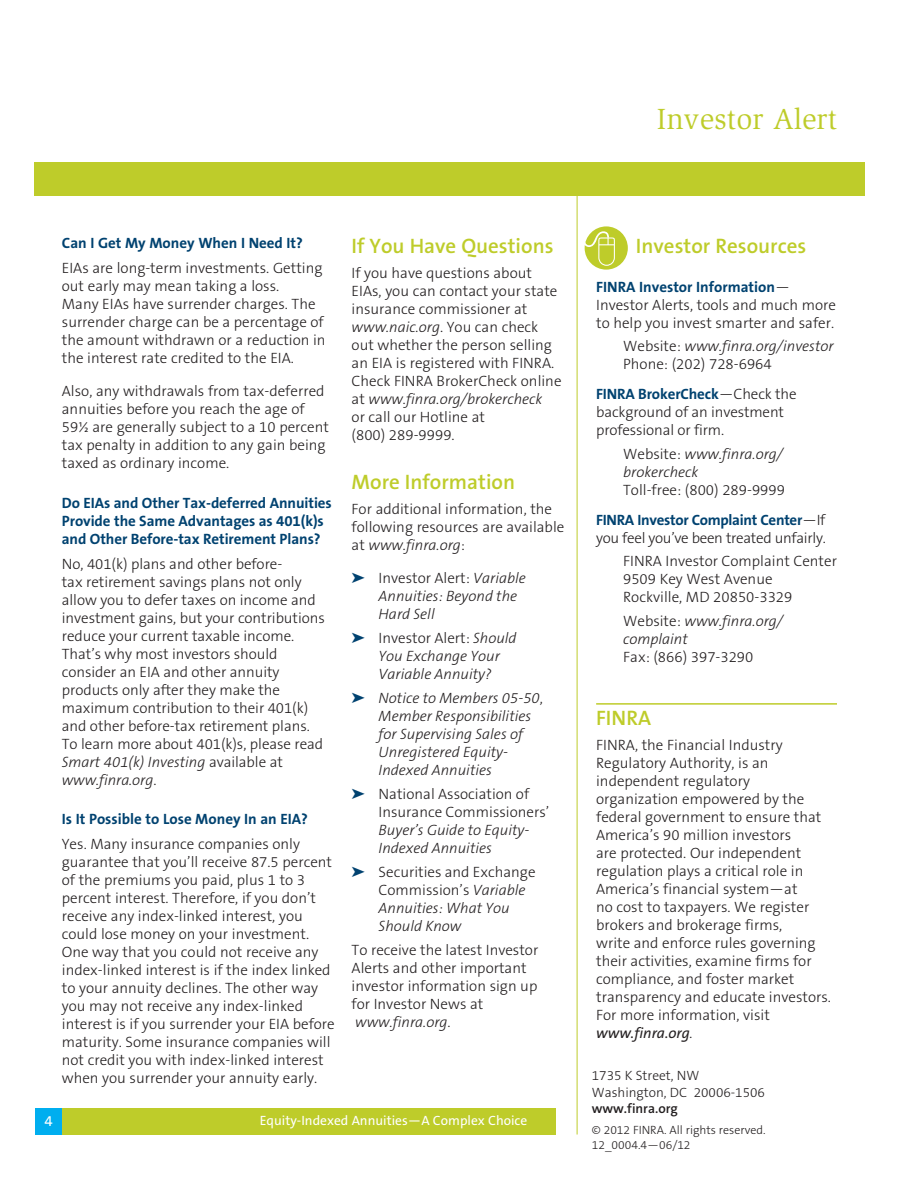
<style>
.page{position:relative;width:918px;height:1188px;background:#fff}
.page>*{position:absolute;margin:0;border:0;box-sizing:border-box;transform-origin:0 0}
.t1{font:30px "Slimbach LT";color:#becc2a}
.text_head{font:600 21px "The Sans B6";color:#becc2a}
.text{font:300 15px/18px "The Sans B3";color:#231f20}
.t2{font:italic 300 15px/18px "The Sans B3";color:#231f20}
.text_head_sub{font:700 15px/18px "The Sans B7";letter-spacing:-.005em;color:#004270}
.t3{font:italic 15px "The Sans B5 Plain";color:#231f20}
.t4{font:15px "The Sans B5 Plain";color:#fff}
.t5{font:13.5px "The Sans B5 Plain";color:#fff}
.t6{font:300 13.5px/16.2px "The Sans B3";color:#231f20}
.t7{font:600 13.5px "The Sans B6";color:#231f20}
.t8{font:300 12px/15px "The Sans B3";color:#231f20}
.s1{font-style:italic}
.s2{color:#004270}
.s3{font-style:normal}
.s4{font-family:"The Sans B3";font-weight:300;color:#231f20}
.s5{font-family:"The Sans B3";font-weight:300}
</style>
<div class="page">
<div style="left:34px;top:162px;width:830px;height:34px;background:#becc2a"></div>
<div style="left:62px;top:1108px;width:494px;height:27px;background:#becc2a"></div>
<div style="left:35px;top:1108px;width:27px;height:27px;background:#00aeef"></div>
<hr style="left:577px;top:184px;width:1px;height:951px;background:#becc2a">
<svg style="left:584px;top:226px;width:44px;height:44px"></svg>
<hr style="left:596px;top:703px;width:241px;height:2px;background:#becc2a">
<h1 class="t1" style="left:657px;top:102px;width:182px">Investor Alert</h1>
<p class="text_head_sub" style="left:62px;top:235px;width:243px">Can I Get My Money When I Need It?</p>
<p class="text" style="left:62px;top:260px;width:265px">EIAs are long-term investments. Getting out early may mean taking a loss.<br>Many EIAs have surrender charges. The surrender charge can be a percentage of the amount withdrawn or a reduction in the interest rate credited to the EIA.</p>
<p class="text" style="left:62px;top:383px;width:269px">Also, any withdrawals from tax-deferred annuities before you reach the age of 59½ are generally subject to a 10 percent tax penalty in addition to any gain being taxed as ordinary income.</p>
<p class="text_head_sub" style="left:62px;top:494px;width:271px">Do EIAs and Other Tax-deferred Annuities<br>Provide the Same Advantages as 401(k)s and Other Before-tax Retirement Plans?</p>
<p class="text" style="left:62px;top:555px;width:265px">No, 401(k) plans and other before-<br>tax retirement savings plans not only allow you to defer taxes on income and investment gains, but your contributions reduce your current taxable income.<br>That’s why most investors should consider an EIA and other annuity products only after they make the maximum contribution to their 401(k) and other before-tax retirement plans.<br>To learn more about 401(k)s, please read <span class="s1">Smart 401(k) Investing</span> available at <span class="s1">www.finra.org</span>.</p>
<p class="text_head_sub" style="left:62px;top:811px;width:248px">Is It Possible to Lose Money In an EIA?</p>
<p class="text" style="left:62px;top:836px;width:274px">Yes. Many insurance companies only guarantee that you’ll receive 87.5 percent of the premiums you paid, plus 1 to 3 percent interest. Therefore, if you don’t receive any index-linked interest, you could lose money on your investment.<br>One way that you could not receive any index-linked interest is if the index linked to your annuity declines. The other way you may not receive any index-linked interest is if you surrender your EIA before maturity. Some insurance companies will not credit you with index-linked interest when you surrender your annuity early.</p>
<p class="text_head" style="left:352px;top:235px;width:203px">If You Have Questions</p>
<p class="text" style="left:352px;top:264px;width:211px">If you have questions about<br>EIAs, you can contact your state insurance commissioner at <span class="s1">www.naic.org</span>. You can check out whether the person selling an EIA is registered with FINRA.<br>Check FINRA BrokerCheck online at <span class="s1">www.finra.org/brokercheck<br></span>or call our Hotline at<br>(800) 289-9999.</p>
<p class="text_head" style="left:352px;top:471px;width:165px">More Information</p>
<p class="text" style="left:352px;top:500px;width:214px">For additional information, the following resources are available at <span class="s1">www.finra.org</span>:</p>
<p class="t2" style="left:379px;top:569px;width:149px;text-indent:-27px"><span class="s2">➤</span> <span class="s3">Investor Alert:</span> Variable<br>Annuities: Beyond the<br>Hard Sell</p>
<p class="t2" style="left:379px;top:629px;width:140px;text-indent:-27px"><span class="s2">➤</span> <span class="s3">Investor Alert:</span> Should<br>You Exchange Your<br>Variable Annuity?</p>
<p class="t2" style="left:379px;top:689px;width:166px;text-indent:-27px"><span class="s2">➤</span> Notice to Members 05-50<span class="s3">,<br></span>Member Responsibilities for Supervising Sales of<br>Unregistered Equity-<br>Indexed Annuities</p>
<p class="text" style="left:379px;top:785px;width:172px;text-indent:-27px"><span class="s2">➤</span> National Association of<br>Insurance Commissioners’<br><span class="s1">Buyer’s Guide to Equity-<br>Indexed Annuities</span></p>
<p class="t2" style="left:379px;top:863px;width:158px;text-indent:-27px"><span class="s2">➤</span> <span class="s3">Securities and Exchange<br>Commission’s</span> Variable<br>Annuities: What You<br>Should Know</p>
<p class="text" style="left:352px;top:942px;width:188px">To receive the latest Investor<br>Alerts and other important investor information sign up for Investor News at <span class="s1">www.finra.org</span>.</p>
<p class="t4" style="left:44px;top:1113px;width:10px">4</p>
<p class="t5" style="left:260px;top:1114px;width:269px">Equity-Indexed Annuities—A Complex Choice</p>
<h2 class="text_head" style="left:636px;top:235px;width:172px">Investor Resources</h2>
<p class="text_head_sub" style="left:596px;top:278px;width:195px">FINRA Investor Information<span class="s4">—</span></p>
<p class="text" style="left:596px;top:296px;width:241px">Investor Alerts, tools and much more to help you invest smarter and safer.</p>
<p class="text" style="left:623px;top:337px;width:212px">Website: <span class="s1">www.finra.org/investor<br></span>Phone: (202) 728-6964</p>
<p class="text_head_sub" style="left:596px;top:386px;width:202px">FINRA BrokerCheck<span class="s4">—Check the</span></p>
<p class="text" style="left:596px;top:404px;width:189px">background of an investment professional or firm.</p>
<p class="t2" style="left:623px;top:445px;width:161px"><span class="s3">Website:</span> www.finra.org/ brokercheck</p>
<p class="text" style="left:623px;top:481px;width:163px">Toll-free: (800) 289-9999</p>
<p class="text_head_sub" style="left:596px;top:511px;width:231px">FINRA Investor Complaint Center<span class="s4">—If</span></p>
<p class="text" style="left:623px;top:526px;width:215px;line-height:23.4px;text-indent:-27px">you feel you’ve been treated unfairly.<br>FINRA Investor Complaint Center</p>
<p class="text" style="left:623px;top:571px;width:171px">9509 Key West Avenue<br>Rockville, MD 20850-3329</p>
<p class="t2" style="left:623px;top:612px;width:161px"><span class="s3">Website:</span> www.finra.org/ complaint</p>
<p class="text" style="left:623px;top:648px;width:132px">Fax: (866) 397-3290</p>
<h2 class="text_head" style="left:596px;top:707px;width:56px">FINRA</h2>
<p class="text" style="left:596px;top:736px;width:236px">FINRA, the Financial Industry<br>Regulatory Authority, is an independent regulatory organization empowered by the federal government to ensure that<br>America’s 90 million investors<br>are protected. Our independent regulation plays a critical role in<br>America’s financial system—at<br>no cost to taxpayers. We register brokers and brokerage firms,<br>write and enforce rules governing their activities, examine firms for compliance, and foster market transparency and educate investors.<br>For more information, visit</p>
<p class="t3" style="left:596px;top:1025px;width:98px">www.finra.org<span class="s5">.</span></p>
<p class="t6" style="left:592px;top:1068px;width:175px">1735 K Street, NW<br>Washington, DC 20006-1506</p>
<p class="t7" style="left:592px;top:1101px;width:88px">www.finra.org</p>
<p class="t8" style="left:592px;top:1123px;width:175px">© 2012 FINRA. All rights reserved.<br>12_0004.4—06/12</p>
</div>
